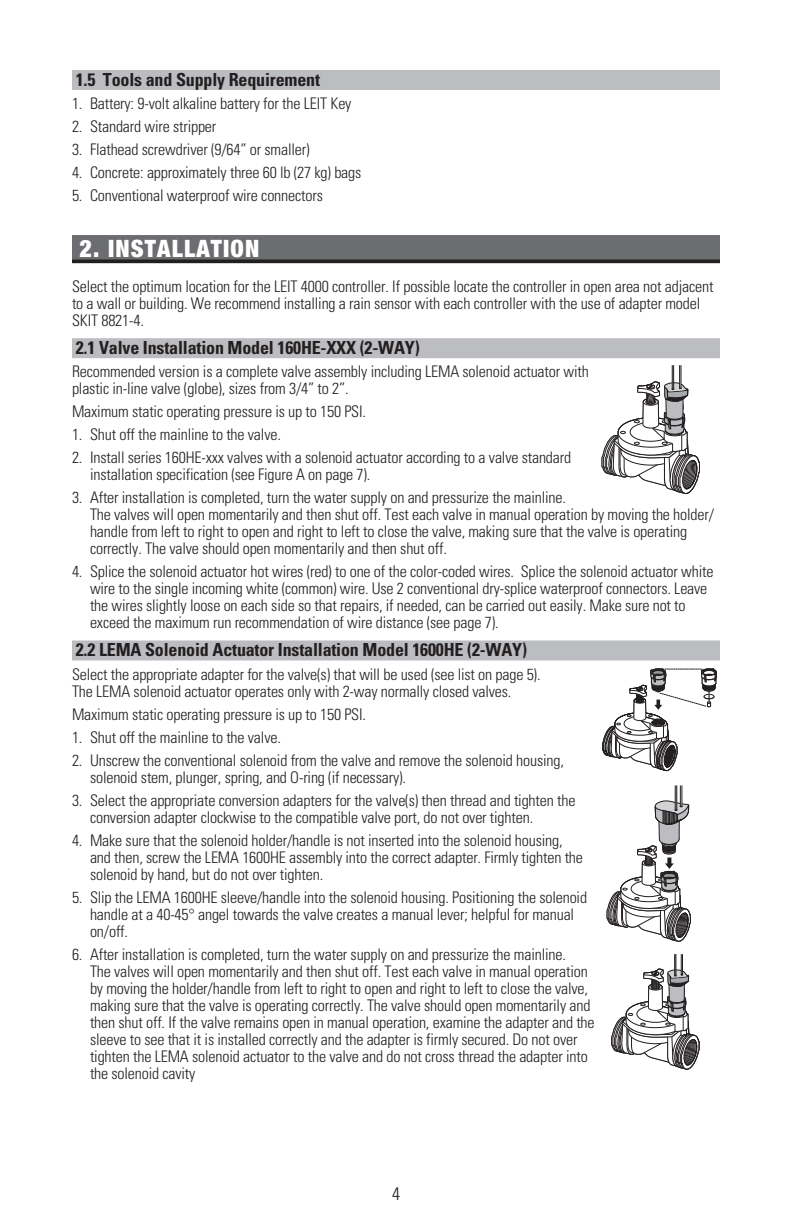
<style>
.page{position:relative;width:792px;height:1224px;background:#fff}
.page>*{position:absolute;margin:0;border:0;box-sizing:border-box;transform-origin:0 0}
._1_big_head{font:900 condensed 24px "Helvetica Neue";letter-spacing:.05em;color:#fff}
._44_sub{font:700 condensed 18px "Univers";letter-spacing:-.01em;color:#231f20}
.t1{font:300 condensed 18px "Univers";color:#231f20}
._6_outline{font:300 condensed 16px/17px "Univers";letter-spacing:-.01em;color:#231f20}
._3_8pt_body{font:300 condensed 16px/17px "Univers";letter-spacing:-.01em;color:#231f20}
</style>
<div class="page">
<div style="left:72px;top:70px;width:648px;height:20px;background:#bcbdc0"></div>
<div style="left:72px;top:235px;width:648px;height:24px;background:#6c6d70"></div>
<svg style="left:72px;top:259px;width:648px;height:4px;background:#2c2829"></svg>
<div style="left:72px;top:338px;width:648px;height:20px;background:#bcbdc0"></div>
<div style="left:72px;top:640px;width:648px;height:20px;background:#bcbdc0"></div>
<svg style="left:602px;top:668px;width:115px;height:104px"></svg>
<svg style="left:606px;top:785px;width:85px;height:157px"></svg>
<svg style="left:611px;top:955px;width:88px;height:115px"></svg>
<svg style="left:602px;top:365px;width:98px;height:130px"></svg>
<p class="_44_sub" style="left:76px;top:68px;width:246px">1.5 Tools and Supply Requirement</p>
<p class="_6_outline" style="left:72px;top:95px;width:281px">1. Battery: 9-volt alkaline battery for the LEIT Key</p>
<p class="_6_outline" style="left:72px;top:118px;width:146px">2. Standard wire stripper</p>
<p class="_6_outline" style="left:72px;top:141px;width:239px">3. Flathead screwdriver (9/64” or smaller)</p>
<p class="_6_outline" style="left:72px;top:164px;width:291px">4. Concrete: approximately three 60 lb (27 kg) bags</p>
<p class="_6_outline" style="left:72px;top:187px;width:252px">5. Conventional waterproof wire connectors</p>
<p class="_1_big_head" style="left:79px;top:234px;width:181px">2. INSTALLATION</p>
<p class="_3_8pt_body" style="left:72px;top:278px;width:643px">Select the optimum location for the LEIT 4000 controller. If possible locate the controller in open area not adjacent to a wall or building. We recommend installing a rain sensor with each controller with the use of adapter model<br>SKIT 8821-4.</p>
<p class="_44_sub" style="left:76px;top:337px;width:345px">2.1 Valve Installation Model 160HE-XXX (2-WAY)</p>
<p class="_3_8pt_body" style="left:72px;top:363px;width:518px">Recommended version is a complete valve assembly including LEMA solenoid actuator with plastic in-line valve (globe), sizes from 3/4” to 2”.</p>
<p class="_3_8pt_body" style="left:72px;top:403px;width:296px">Maximum static operating pressure is up to 150 PSI.</p>
<p class="_6_outline" style="left:72px;top:426px;width:210px">1. Shut off the mainline to the valve.</p>
<p class="_6_outline" style="left:90px;top:449px;width:483px;text-indent:-18px">2. Install series 160HE-xxx valves with a solenoid actuator according to a valve standard installation specification (see Figure A on page 7).</p>
<p class="_6_outline" style="left:90px;top:489px;width:626px;text-indent:-18px">3. After installation is completed, turn the water supply on and pressurize the mainline.<br>The valves will open momentarily and then shut off. Test each valve in manual operation by moving the holder/ handle from left to right to open and right to left to close the valve, making sure that the valve is operating correctly. The valve should open momentarily and then shut off.</p>
<p class="_6_outline" style="left:90px;top:563px;width:625px;text-indent:-18px">4. Splice the solenoid actuator hot wires (red) to one of the color-coded wires. Splice the solenoid actuator white wire to the single incoming white (common) wire. Use 2 conventional dry-splice waterproof connectors. Leave the wires slightly loose on each side so that repairs, if needed, can be carried out easily. Make sure not to exceed the maximum run recommendation of wire distance (see page 7).</p>
<p class="_44_sub" style="left:76px;top:639px;width:453px">2.2 LEMA Solenoid Actuator Installation Model 1600HE (2-WAY)</p>
<p class="_3_8pt_body" style="left:72px;top:665px;width:470px">Select the appropriate adapter for the valve(s) that will be used (see list on page 5).<br>The LEMA solenoid actuator operates only with 2-way normally closed valves.</p>
<p class="_3_8pt_body" style="left:72px;top:705px;width:296px">Maximum static operating pressure is up to 150 PSI.</p>
<p class="_6_outline" style="left:72px;top:728px;width:210px">1. Shut off the mainline to the valve.</p>
<p class="_6_outline" style="left:90px;top:751px;width:476px;text-indent:-18px">2. Unscrew the conventional solenoid from the valve and remove the solenoid housing, solenoid stem, plunger, spring, and O-ring (if necessary).</p>
<p class="_6_outline" style="left:90px;top:791px;width:487px;text-indent:-18px">3. Select the appropriate conversion adapters for the valve(s) then thread and tighten the conversion adapter clockwise to the compatible valve port, do not over tighten.</p>
<p class="_6_outline" style="left:90px;top:831px;width:495px;text-indent:-18px">4. Make sure that the solenoid holder/handle is not inserted into the solenoid housing, and then, screw the LEMA 1600HE assembly into the correct adapter. Firmly tighten the solenoid by hand, but do not over tighten.</p>
<p class="_6_outline" style="left:90px;top:888px;width:499px;text-indent:-18px">5. Slip the LEMA 1600HE sleeve/handle into the solenoid housing. Positioning the solenoid handle at a 40-45° angel towards the valve creates a manual lever; helpful for manual on/off.</p>
<p class="_6_outline" style="left:90px;top:945px;width:506px;text-indent:-18px">6. After installation is completed, turn the water supply on and pressurize the mainline.<br>The valves will open momentarily and then shut off. Test each valve in manual operation by moving the holder/handle from left to right to open and right to left to close the valve, making sure that the valve is operating correctly. The valve should open momentarily and then shut off. If the valve remains open in manual operation, examine the adapter and the sleeve to see that it is installed correctly and the adapter is firmly secured. Do not over tighten the LEMA solenoid actuator to the valve and do not cross thread the adapter into the solenoid cavity</p>
<p class="t1" style="left:392px;top:1183px;width:9px">4</p>
</div>
